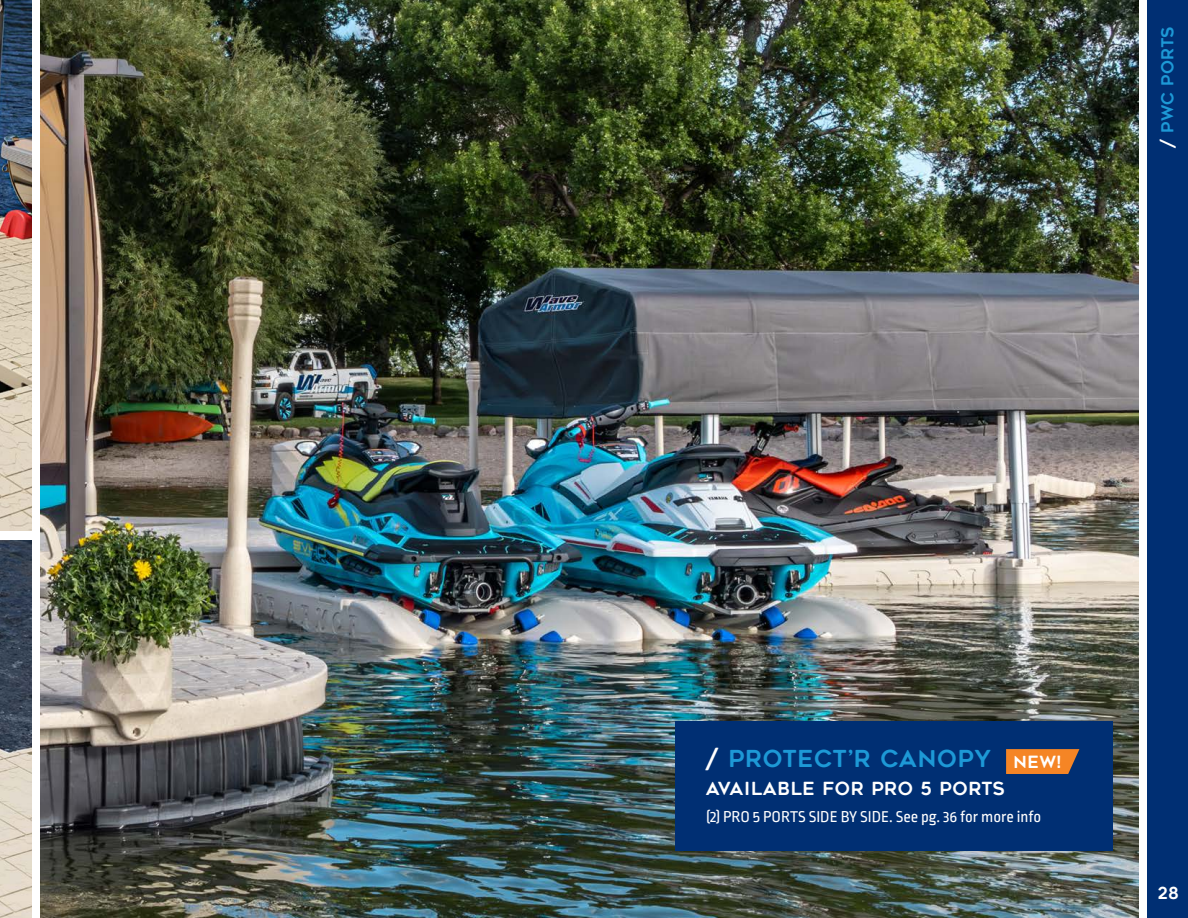
<style>
.page{position:relative;width:1188px;height:918px;background:#fff}
.page>*{position:absolute;margin:0;border:0;box-sizing:border-box;transform-origin:0 0}
.t1{font:23.25px "Geometos Rounded";letter-spacing:.04em;color:#1d99d6}
.t2{font:18px "Geometos Rounded";letter-spacing:.04em;color:#fff}
.t3{font:16.8px "Geometos Rounded";color:#fff}
.t4{font:16.5px "Ropa Sans Pro";color:#fff}
.t5{font:16.5px "Geometos Rounded";letter-spacing:.01em;color:#1d99d6}
.t6{font:16.5px "Geometos Rounded";color:#fff}
.s1{color:#fff}
</style>
<div class="page">
<img style="left:0;top:540px;width:31px;height:378px">
<img style="left:0;top:0;width:31px;height:530px">
<img style="left:40px;top:0;width:1098px;height:918px">
<div style="left:1148px;top:0;width:40px;height:918px;background:#002f73"></div>
<div style="left:675px;top:721px;width:438px;height:129px;background:#002f73"></div>
<svg style="left:1006px;top:749px;width:73px;height:25px;background:#e27e2a"></svg>
<p class="t5" style="left:1158px;top:148px;width:123px;rotate:-90deg"><span class="s1">/</span> PWC PORTS</p>
<p class="t1" style="left:706px;top:745px;width:287px"><span class="s1">/</span> PROTECT’R CANOPY</p>
<p class="t2" style="left:706px;top:778px;width:301px">AVAILABLE FOR PRO 5 PORTS</p>
<p class="t3" style="left:1014px;top:752px;width:49px">NEW!</p>
<p class="t4" style="left:706px;top:808px;width:336px">(2) PRO 5 PORTS SIDE BY SIDE. See pg. 36 for more info</p>
<p class="t6" style="left:1157px;top:884px;width:23px">28</p>
</div>
